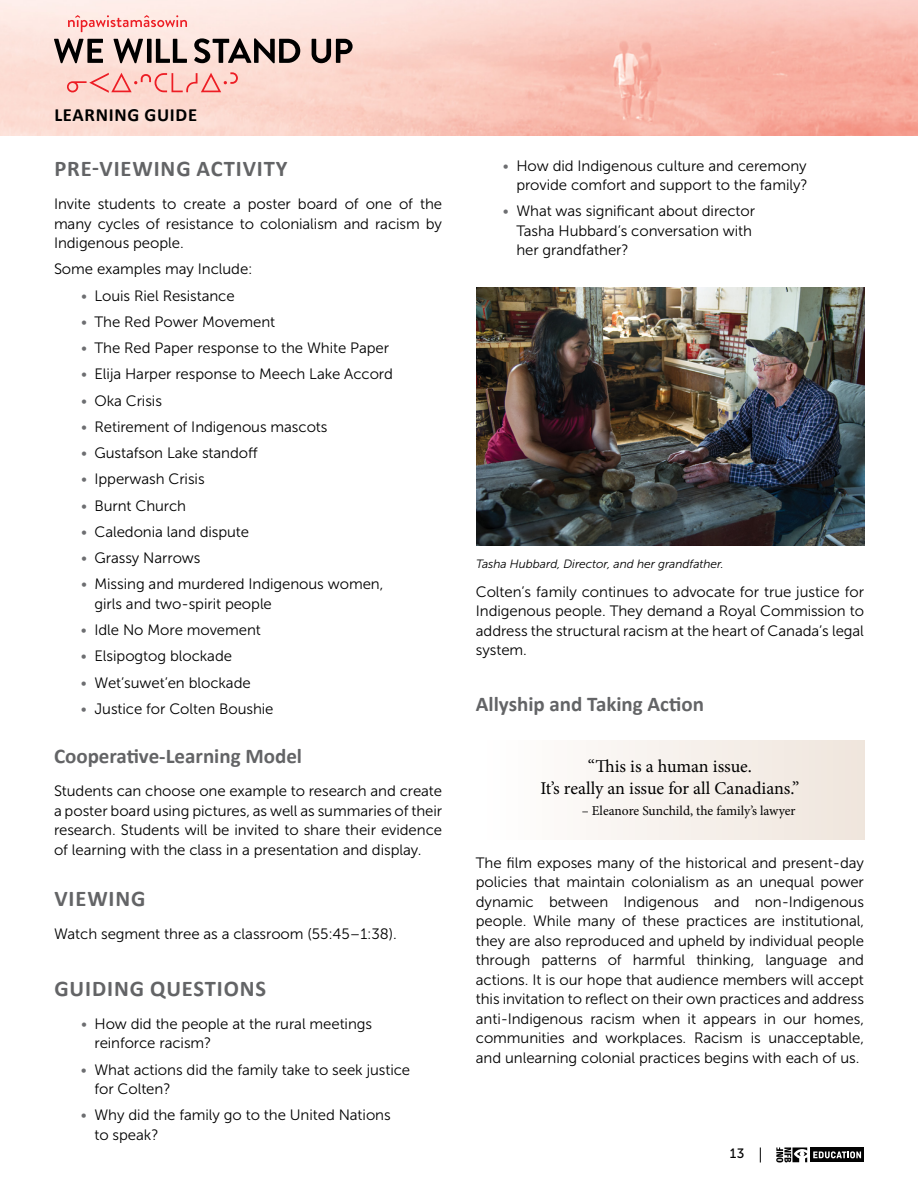
<style>
.page{position:relative;width:918px;height:1188px;background:#fff}
.page>*{position:absolute;margin:0;border:0;box-sizing:border-box;transform-origin:0 0}
.t1{font:700 22.5px "Calibri";letter-spacing:.04em;color:#636466}
.t2{font:700 21px "Calibri";color:#636466}
.t3{font:700 18.6px "Calibri";letter-spacing:.04em;color:#000}
.t4{font:18px/21.6px "Minion Pro";letter-spacing:-.005em;color:#000;text-align:center}
.t5{font:15px/19.5px "Museo Sans 300";letter-spacing:-.005em;color:#000}
.t6{font:13.5px "Minion Pro";color:#000}
.t7{font:13.5px "Museo Sans 500";color:#000}
.t8{font:italic 12px "Museo Sans 300";letter-spacing:-.005em;color:#000}
.s1{color:#6d6e71}
</style>
<div class="page">
<img style="left:0;top:0;width:918px;height:135px">
<svg style="left:68px;top:15px;width:119px;height:17px;background:#fabfbc"></svg>
<svg style="left:194px;top:38px;width:159px;height:25px;background:#95837f"></svg>
<svg style="left:54px;top:38px;width:133px;height:25px;background:#9b8b87"></svg>
<svg style="left:67px;top:72px;width:171px;height:21px;background:#f9bbb4"></svg>
<div style="left:810px;top:1148px;width:54px;height:14px;background:#030303"></div>
<svg style="left:776px;top:1147px;width:31px;height:16px"></svg>
<svg style="left:813px;top:1151px;width:48px;height:7px"></svg>
<svg style="left:760px;top:1148px;width:1px;height:15px"></svg>
<div style="left:476px;top:740px;width:388px;height:100px;background:linear-gradient(to right,#fff,#efe5dc)"></div>
<img style="left:476px;top:287px;width:388px;height:258px">
<p class="t3" style="left:54px;top:103px;width:144px">LEARNING GUIDE</p>
<h1 class="t1" style="left:54px;top:154px;width:235px">PRE-VIEWING ACTIVITY</h1>
<p class="t5" style="left:54px;top:194px;width:390px;text-align:justify">Invite students to create a poster board of one of the many cycles of resistance to colonialism and racism by Indigenous people.</p>
<p class="t5" style="left:54px;top:260px;width:200px">Some examples may Include:</p>
<p class="t5" style="left:81px;top:286px;width:155px"><span class="s1">•</span> Louis Riel Resistance</p>
<p class="t5" style="left:81px;top:312px;width:196px"><span class="s1">•</span> The Red Power Movement</p>
<p class="t5" style="left:81px;top:338px;width:310px"><span class="s1">•</span> The Red Paper response to the White Paper</p>
<p class="t5" style="left:81px;top:365px;width:314px"><span class="s1">•</span> Elija Harper response to Meech Lake Accord</p>
<p class="t5" style="left:81px;top:391px;width:83px"><span class="s1">•</span> Oka Crisis</p>
<p class="t5" style="left:81px;top:417px;width:248px"><span class="s1">•</span> Retirement of Indigenous mascots</p>
<p class="t5" style="left:81px;top:443px;width:178px"><span class="s1">•</span> Gustafson Lake standoff</p>
<p class="t5" style="left:81px;top:470px;width:125px"><span class="s1">•</span> Ipperwash Crisis</p>
<p class="t5" style="left:81px;top:496px;width:107px"><span class="s1">•</span> Burnt Church</p>
<p class="t5" style="left:81px;top:522px;width:170px"><span class="s1">•</span> Caledonia land dispute</p>
<p class="t5" style="left:81px;top:548px;width:121px"><span class="s1">•</span> Grassy Narrows</p>
<p class="t5" style="left:94px;top:575px;width:290px;text-indent:-13px"><span class="s1">•</span> Missing and murdered Indigenous women, girls and two-spirit people</p>
<p class="t5" style="left:81px;top:620px;width:181px"><span class="s1">•</span> Idle No More movement</p>
<p class="t5" style="left:81px;top:647px;width:153px"><span class="s1">•</span> Elsipogtog blockade</p>
<p class="t5" style="left:81px;top:673px;width:171px"><span class="s1">•</span> Wet’suwet’en blockade</p>
<p class="t5" style="left:81px;top:699px;width:194px"><span class="s1">•</span> Justice for Colten Boushie</p>
<h2 class="t2" style="left:54px;top:743px;width:250px">Cooperative-Learning Model</h2>
<p class="t5" style="left:54px;top:782px;width:390px;text-align:justify">Students can choose one example to research and create a poster board using pictures, as well as summaries of their research. Students will be invited to share their evidence of learning with the class in a presentation and display.</p>
<h1 class="t1" style="left:54px;top:884px;width:93px">VIEWING</h1>
<p class="t5" style="left:54px;top:924px;width:344px">Watch segment three as a classroom (55:45–1:38).</p>
<h1 class="t1" style="left:54px;top:974px;width:213px">GUIDING QUESTIONS</h1>
<p class="t5" style="left:94px;top:1014px;width:279px;text-indent:-13px"><span class="s1">•</span> How did the people at the rural meetings reinforce racism?</p>
<p class="t5" style="left:94px;top:1060px;width:317px;text-indent:-14px"><span class="s1">•</span> What actions did the family take to seek justice for Colten?</p>
<p class="t5" style="left:94px;top:1106px;width:298px;text-indent:-14px"><span class="s1">•</span> Why did the family go to the United Nations to speak?</p>
<p class="t5" style="left:503px;top:156px;width:306px;text-align:right"><span class="s1">•</span> How did Indigenous culture and ceremony provide comfort and support to the family?</p>
<p class="t5" style="left:516px;top:202px;width:240px;text-indent:-14px"><span class="s1">•</span> What was significant about director<br>Tasha Hubbard’s conversation with her grandfather?</p>
<p class="t8" style="left:476px;top:558px;width:249px">Tasha Hubbard, Director, and her grandfather.</p>
<p class="t5" style="left:476px;top:582px;width:390px;text-align:justify">Colten’s family continues to advocate for true justice for Indigenous people. They demand a Royal Commission to address the structural racism at the heart of Canada’s legal system.</p>
<h2 class="t2" style="left:476px;top:690px;width:230px">Allyship and Taking Action</h2>
<p class="t4" style="left:541px;top:755px;width:260px">“This is a human issue.<br>It’s really an issue for all Canadians.”</p>
<p class="t6" style="left:582px;top:802px;width:215px">– Eleanore Sunchild, the family’s lawyer</p>
<p class="t5" style="left:476px;top:853px;width:390px;text-align:justify">The film exposes many of the historical and present-day policies that maintain colonialism as an unequal power dynamic between Indigenous and non-Indigenous people. While many of these practices are institutional, they are also reproduced and upheld by individual people through patterns of harmful thinking, language and actions. It is our hope that audience members will accept this invitation to reflect on their own practices and address anti-Indigenous racism when it appears in our homes, communities and workplaces. Racism is unacceptable, and unlearning colonial practices begins with each of us.</p>
<p class="t7" style="left:730px;top:1146px;width:16px">13</p>
</div>
